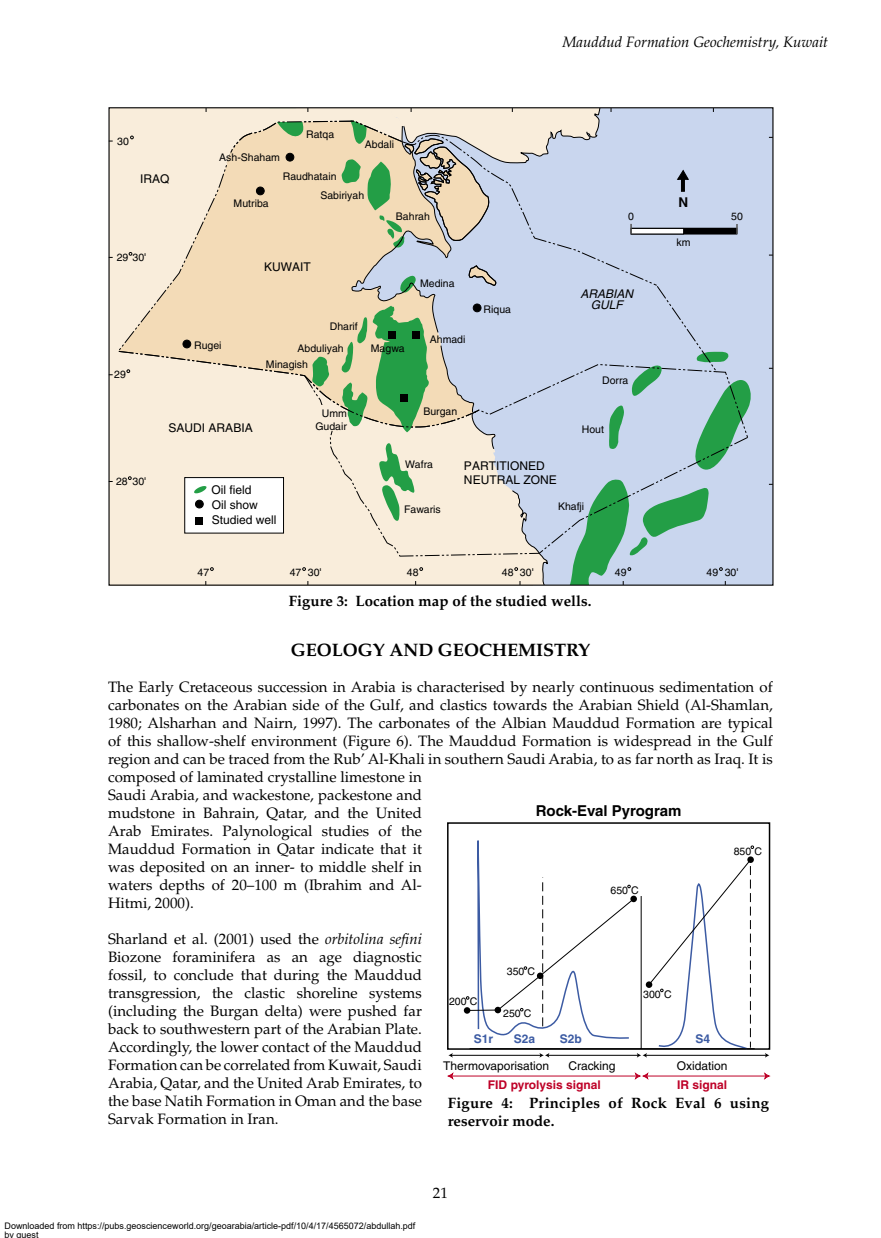
<style>
.page{position:relative;width:881px;height:1238px;background:#fff}
.page>*{position:absolute;margin:0;border:0;box-sizing:border-box;transform-origin:0 0}
.t1{font:700 18px "Palatino";color:#000}
.t2{font:15px/18px "Palatino";color:#000}
.t3{font:700 15px/18px "Palatino";color:#000}
.t4{font:italic 15px "Palatino";color:#000}
.t5{font:700 15px "Helvetica";color:#000}
.t6{font:700 13.5px "Helvetica";color:#000}
.t7{font:12px/15.3px "Helvetica";color:#000}
.t8{font:700 12px "Helvetica";color:#be0027}
.t9{font:italic 12px/10.9px "Helvetica";color:#000;text-align:center}
.t10{font:700 12px "Helvetica";color:#3c5ba3}
.t11{font:10.5px/13.5px "Helvetica";color:#000;text-align:right}
.t12{font:9px/9px "Arial";color:#000}
.s1{font-size:10.95px}
.s2{font-style:italic}
</style>
<div class="page">
<div style="left:109px;top:108px;width:663px;height:477px;background:#f9eddb"></div>
<div style="left:751px;top:137px;width:20px;height:446px;background:#c9d6ee"></div>
<svg style="left:128px;top:476px;width:3px;height:4px"></svg>
<div style="left:185px;top:477px;width:98px;height:56px;background:#fff"></div>
<div style="left:184px;top:477px;width:100px;height:56px;border:1px solid #000"></div>
<svg style="left:194px;top:486px;width:13px;height:8px"></svg>
<div style="left:195px;top:500px;width:8px;height:8px;background:#000;border-radius:50%"></div>
<div style="left:195px;top:500px;width:8px;height:8px;border:1px solid #000;border-radius:50%"></div>
<svg style="left:118px;top:135px;width:107px;height:239px"></svg>
<div style="left:183px;top:340px;width:8px;height:8px;background:#000;border-radius:50%"></div>
<div style="left:183px;top:340px;width:8px;height:8px;border:1px solid #000;border-radius:50%"></div>
<svg style="left:225px;top:107px;width:526px;height:479px"></svg>
<div style="left:388px;top:332px;width:7px;height:7px;background:#000"></div>
<div style="left:412px;top:332px;width:7px;height:7px;background:#000"></div>
<div style="left:196px;top:517px;width:7px;height:7px;background:#000"></div>
<div style="left:400px;top:394px;width:7px;height:7px;background:#000"></div>
<div style="left:447px;top:822px;width:323px;height:227px;border:2px solid #000"></div>
<svg style="left:476px;top:822px;width:272px;height:34px"></svg>
<svg style="left:463px;top:1007px;width:7px;height:6px"></svg>
<hr style="left:469px;top:1048px;width:285px;height:1px;background:#000">
<hr style="left:451px;top:1054px;width:89px;height:1px;background:#000">
<hr style="left:645px;top:1054px;width:121px;height:1px;background:#000">
<svg style="left:764px;top:1053px;width:5px;height:4px"></svg>
<hr style="left:451px;top:1075px;width:185px;height:1px;background:#be0027">
<svg style="left:447px;top:1072px;width:7px;height:8px"></svg>
<hr style="left:646px;top:1075px;width:119px;height:1px;background:#be0027">
<svg style="left:762px;top:1072px;width:7px;height:8px"></svg>
<svg style="left:633px;top:1072px;width:16px;height:8px"></svg>
<svg style="left:466px;top:856px;width:287px;height:201px"></svg>
<p class="t11" style="left:117px;top:134px;width:13px">30</p>
<p class="t7" style="left:140px;top:171px;width:31px">IRAQ</p>
<p class="t11" style="left:117px;top:251px;width:31px">29 30<span class="s1">'</span></p>
<p class="t11" style="left:114px;top:368px;width:13px">29</p>
<p class="t11" style="left:219px;top:150px;width:62px">Ash-Shaham</p>
<p class="t11" style="left:306px;top:127px;width:30px">Ratqa</p>
<p class="t11" style="left:283px;top:169px;width:55px">Raudhatain</p>
<p class="t11" style="left:365px;top:138px;width:31px">Abdali</p>
<p class="t11" style="left:233px;top:197px;width:37px">Mutriba</p>
<p class="t11" style="left:320px;top:189px;width:45px">Sabiriyah</p>
<p class="t11" style="left:396px;top:210px;width:35px">Bahrah</p>
<p class="t11" style="left:194px;top:338px;width:29px">Rugei</p>
<p class="t7" style="left:264px;top:259px;width:48px">KUWAIT</p>
<p class="t11" style="left:297px;top:315px;width:62px;line-height:22.4px;text-align:left;text-indent:32px">Dharif<br>Abduliyah</p>
<p class="t11" style="left:266px;top:357px;width:44px">Minagish</p>
<p class="t11" style="left:371px;top:341px;width:35px">Magwa</p>
<p class="t11" style="left:420px;top:276px;width:36px">Medina</p>
<p class="t11" style="left:429px;top:332px;width:37px">Ahmadi</p>
<p class="t7" style="left:168px;top:420px;width:86px">SAUDI ARABIA</p>
<p class="t11" style="left:315px;top:406px;width:33px">Umm<br>Gudair</p>
<p class="t11" style="left:423px;top:405px;width:35px">Burgan</p>
<p class="t11" style="left:483px;top:302px;width:29px">Riqua</p>
<p class="t4" style="left:562px;top:33px;width:267px">Mauddud Formation Geochemistry, Kuwait</p>
<p class="t6" style="left:678px;top:194px;width:11px">N</p>
<p class="t11" style="left:628px;top:210px;width:7px">0</p>
<p class="t11" style="left:731px;top:210px;width:13px">50</p>
<p class="t9" style="left:580px;top:288px;width:57px">ARABIAN<br>GULF</p>
<p class="t11" style="left:602px;top:374px;width:28px">Dorra</p>
<p class="t11" style="left:581px;top:422px;width:24px">Hout</p>
<p class="t11" style="left:676px;top:235px;width:15px">km</p>
<p class="t11" style="left:132px;top:475px;width:15px">30<span class="s1">'</span></p>
<p class="t11" style="left:116px;top:475px;width:13px">28</p>
<p class="t7" style="left:211px;top:482px;width:67px">Oil field<br>Oil show<br>Studied well</p>
<p class="t11" style="left:405px;top:457px;width:30px">Wafra</p>
<p class="t11" style="left:404px;top:502px;width:38px">Fawaris</p>
<p class="t7" style="left:464px;top:459px;width:94px;line-height:13.5px">PARTITIONED<br>NEUTRAL ZONE</p>
<p class="t11" style="left:557px;top:499px;width:28px">Khafji</p>
<p class="t11" style="left:197px;top:566px;width:13px">47</p>
<p class="t11" style="left:289px;top:566px;width:33px">47 30<span class="s1">'</span></p>
<p class="t11" style="left:406px;top:566px;width:13px">48</p>
<p class="t11" style="left:501px;top:566px;width:33px">48 30<span class="s1">'</span></p>
<p class="t11" style="left:614px;top:566px;width:13px">49</p>
<p class="t11" style="left:706px;top:566px;width:33px">49 30<span class="s1">'</span></p>
<p class="t3" style="left:289px;top:591px;width:304px">Figure 3: Location map of the studied wells.</p>
<p class="t1" style="left:291px;top:639px;width:300px">GEOLOGY AND GEOCHEMISTRY</p>
<p class="t2" style="left:108px;top:677px;width:666px">The Early Cretaceous succession in Arabia is characterised by nearly continuous sedimentation of carbonates on the Arabian side of the Gulf, and clastics towards the Arabian Shield (Al-Shamlan, 1980; Alsharhan and Nairn, 1997). The carbonates of the Albian Mauddud Formation are typical of this shallow-shelf environment (Figure 6). The Mauddud Formation is widespread in the Gulf region and can be traced from the Rub’ Al-Khali in southern Saudi Arabia, to as far north as Iraq. It is composed of laminated crystalline limestone in<br>Saudi Arabia, and wackestone, packestone and<br>mudstone in Bahrain, Qatar, and the United<br>Arab Emirates. Palynological studies of the<br>Mauddud Formation in Qatar indicate that it<br>was deposited on an inner- to middle shelf in<br>waters depths of 20–100 m (Ibrahim and Al-<br>Hitmi, 2000).</p>
<p class="t2" style="left:108px;top:929px;width:315px;text-align:justify">Sharland et al. (2001) used the <span class="s2">orbitolina sefini </span>Biozone foraminifera as an age diagnostic fossil, to conclude that during the Mauddud transgression, the clastic shoreline systems (including the Burgan delta) were pushed far back to southwestern part of the Arabian Plate.<br>Accordingly, the lower contact of the Mauddud Formation can be correlated from Kuwait, Saudi Arabia, Qatar, and the United Arab Emirates, to the base Natih Formation in Oman and the base Sarvak Formation in Iran.</p>
<p class="t5" style="left:535px;top:801px;width:147px">Rock-Eval Pyrogram</p>
<p class="t11" style="left:733px;top:844px;width:30px">850 C</p>
<p class="t11" style="left:610px;top:883px;width:30px">650 C</p>
<p class="t11" style="left:506px;top:964px;width:30px">350 C</p>
<p class="t11" style="left:643px;top:987px;width:30px">300 C</p>
<p class="t11" style="left:449px;top:994px;width:30px">200 C</p>
<p class="t11" style="left:503px;top:1006px;width:30px">250 C</p>
<p class="t10" style="left:473px;top:1031px;width:21px">S1r</p>
<p class="t10" style="left:513px;top:1031px;width:23px">S2a</p>
<p class="t10" style="left:559px;top:1031px;width:24px">S2b</p>
<p class="t10" style="left:695px;top:1031px;width:16px">S4</p>
<p class="t7" style="left:568px;top:1057px;width:48px">Cracking</p>
<p class="t7" style="left:676px;top:1057px;width:52px">Oxidation</p>
<p class="t7" style="left:443px;top:1057px;width:108px">Thermovaporisation</p>
<p class="t8" style="left:488px;top:1077px;width:114px">FID pyrolysis signal</p>
<p class="t8" style="left:677px;top:1077px;width:52px">IR signal</p>
<p class="t3" style="left:447px;top:1093px;width:323px">Figure 4: Principles of Rock Eval 6 using reservoir mode.</p>
<p class="t12" style="left:4px;top:1221px;width:412px">Downloaded from https://pubs.geoscienceworld.org/geoarabia/article-pdf/10/4/17/4565072/abdullah.pdf by guest</p>
<p class="t2" style="left:433px;top:1184px;width:16px">21</p>
</div>
